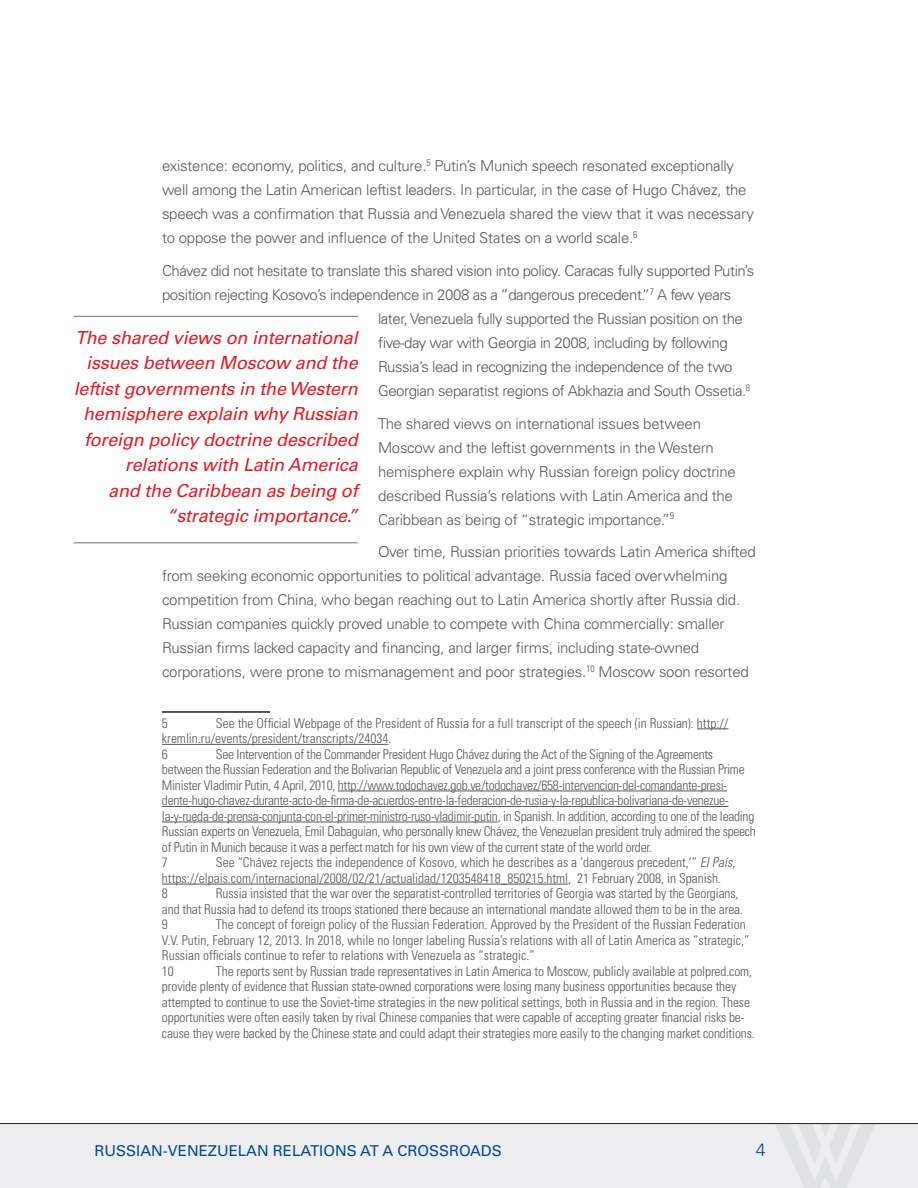
<style>
.page{position:relative;width:918px;height:1188px;background:#fff}
.page>*{position:absolute;margin:0;border:0;box-sizing:border-box;transform-origin:0 0}
.large_quote{font:italic 18px/25.5px "Univers LT Std";letter-spacing:-.01em;color:#e51a23;text-align:right}
.t1{font:300 18px "Univers LT Std";color:#004a97}
.body{font:300 15px/24px "Univers LT Std";letter-spacing:-.015em;color:#57585a}
.t2{font:15px "Univers LT Std";color:#004a97}
.Endnote_text{font:300 condensed 13.5px/15.5px "Univers LT Std";letter-spacing:-.01em;color:#57585a}
.s1{font-style:italic}
</style>
<div class="page">
<div style="left:0;top:1124px;width:918px;height:64px;background:#eeeef0"></div>
<svg style="left:774px;top:1124px;width:102px;height:64px"></svg>
<hr style="left:0;top:1123px;width:918px;height:1px;background:#231f20">
<hr style="left:162px;top:711px;width:108px;height:2px;background:#231f20">
<hr style="left:697px;top:728px;width:31px;height:1px;background:#57585a">
<hr style="left:162px;top:744px;width:226px;height:1px;background:#57585a">
<hr style="left:338px;top:791px;width:389px;height:1px;background:#57585a">
<hr style="left:162px;top:806px;width:567px;height:1px;background:#57585a">
<hr style="left:162px;top:822px;width:336px;height:1px;background:#57585a">
<hr style="left:162px;top:884px;width:406px;height:1px;background:#57585a">
<hr style="left:74px;top:316px;width:284px;height:1px;background:#717074">
<hr style="left:74px;top:542px;width:284px;height:1px;background:#717074">
<p class="body" style="left:162px;top:154px;width:593px">existence: economy, politics, and culture.<sup>5</sup> Putin’s Munich speech resonated exceptionally well among the Latin American leftist leaders. In particular, in the case of Hugo Chávez, the speech was a confirmation that Russia and Venezuela shared the view that it was necessary to oppose the power and influence of the United States on a world scale.<sup>6</sup></p>
<p class="body" style="left:162px;top:259px;width:594px">Chávez did not hesitate to translate this shared vision into policy. Caracas fully supported Putin’s</p>
<p class="body" style="left:162px;top:283px;width:571px">position rejecting Kosovo’s independence in 2008 as a “dangerous precedent.”<sup>7</sup> A few years</p>
<p class="body" style="left:378px;top:307px;width:366px">later, Venezuela fully supported the Russian position on the</p>
<p class="body" style="left:378px;top:331px;width:351px">five-day war with Georgia in 2008, including by following</p>
<p class="body" style="left:378px;top:355px;width:356px">Russia’s lead in recognizing the independence of the two</p>
<p class="body" style="left:378px;top:379px;width:374px">Georgian separatist regions of Abkhazia and South Ossetia.<sup>8</sup></p>
<p class="body" style="left:378px;top:411px;width:359px">The shared views on international issues between Moscow and the leftist governments in the Western hemisphere explain why Russian foreign policy doctrine described Russia’s relations with Latin America and the Caribbean as being of “strategic importance.”<sup>9</sup></p>
<p class="body" style="left:162px;top:540px;width:595px;text-indent:216px">Over time, Russian priorities towards Latin America shifted from seeking economic opportunities to political advantage. Russia faced overwhelming competition from China, who began reaching out to Latin America shortly after Russia did.<br>Russian companies quickly proved unable to compete with China commercially: smaller Russian firms lacked capacity and financing, and larger firms, including state-owned corporations, were prone to mismanagement and poor strategies.<sup>10</sup> Moscow soon resorted</p>
<p class="Endnote_text" style="left:162px;top:715px;width:7px">5</p>
<p class="large_quote" style="left:74px;top:325px;width:285px">The shared views on international issues between Moscow and the leftist governments in the Western hemisphere explain why Russian foreign policy doctrine described relations with Latin America<br>and the Caribbean as being of “strategic importance.”</p>
<p class="Endnote_text" style="left:162px;top:715px;width:568px;text-indent:54px">See the Official Webpage of the President of Russia for a full transcript of the speech (in Russian): http:// kremlin.ru/events/president/transcripts/24034.</p>
<p class="Endnote_text" style="left:162px;top:746px;width:7px">6</p>
<p class="Endnote_text" style="left:162px;top:746px;width:595px;text-indent:54px">See Intervention of the Commander President Hugo Chávez during the Act of the Signing of the Agreements between the Russian Federation and the Bolivarian Republic of Venezuela and a joint press conference with the Russian Prime Minister Vladimir Putin, 4 April, 2010, http://www.todochavez.gob.ve/todochavez/658-intervencion-del-comandante-presi&shy;dente-hugo-chavez-durante-acto-de-firma-de-acuerdos-entre-la-federacion-de-rusia-y-la-republica-bolivariana-de-venezue&shy;la-y-rueda-de-prensa-conjunta-con-el-primer-ministro-ruso-vladimir-putin, in Spanish. In addition, according to one of the leading Russian experts on Venezuela, Emil Dabaguian, who personally knew Chávez, the Venezuelan president truly admired the speech of Putin in Munich because it was a perfect match for his own view of the current state of the world order.</p>
<p class="Endnote_text" style="left:162px;top:855px;width:7px">7</p>
<p class="Endnote_text" style="left:162px;top:855px;width:575px;text-indent:54px">See “Chávez rejects the independence of Kosovo, which he describes as a ‘dangerous precedent,’” <span class="s1">ElPaís</span>, https://elpais.com/internacional/2008/02/21/actualidad/1203548418_850215.html, 21 February 2008, in Spanish.</p>
<p class="Endnote_text" style="left:162px;top:886px;width:7px">8</p>
<p class="Endnote_text" style="left:162px;top:886px;width:583px;text-indent:54px">Russia insisted that the war over the separatist-controlled territories of Georgia was started by the Georgians, and that Russia had to defend its troops stationed there because an international mandate allowed them to be in the area.</p>
<p class="Endnote_text" style="left:162px;top:917px;width:7px">9</p>
<p class="Endnote_text" style="left:162px;top:917px;width:589px;text-indent:54px">The concept of foreign policy of the Russian Federation. Approved by the President of the Russian Federation<br>V.V. Putin, February 12, 2013. In 2018, while no longer labeling Russia’s relations with all of Latin America as “strategic,”<br>Russian officials continue to refer to relations with Venezuela as “strategic.”</p>
<p class="Endnote_text" style="left:162px;top:963px;width:13px">10</p>
<p class="Endnote_text" style="left:162px;top:963px;width:594px;text-indent:54px">The reports sent by Russian trade representatives in Latin America to Moscow, publicly available at polpred.com, provide plenty of evidence that Russian state-owned corporations were losing many business opportunities because they attempted to continue to use the Soviet-time strategies in the new political settings, both in Russia and in the region. These opportunities were often easily taken by rival Chinese companies that were capable of accepting greater financial risks be&shy;cause they were backed by the Chinese state and could adapt their strategies more easily to the changing market conditions.</p>
<p class="t2" style="left:94px;top:1141px;width:409px">RUSSIAN-VENEZUELAN RELATIONS AT A CROSSROADS</p>
<h1 class="t1" style="left:756px;top:1139px;width:12px">4</h1>
</div>
